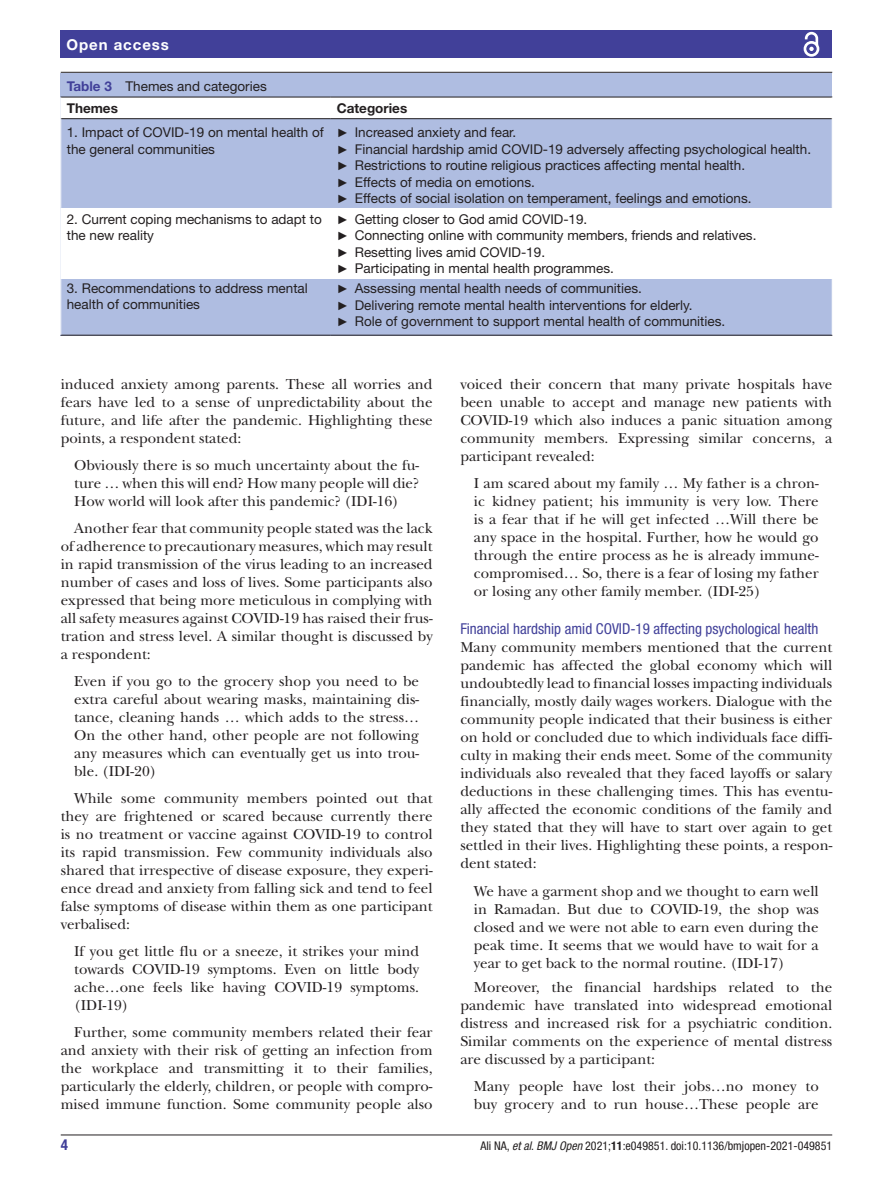
<style>
.page{position:relative;width:893px;height:1191px;background:#fff}
.page>*{position:absolute;margin:0;border:0;box-sizing:border-box;transform-origin:0 0}
.t1{font:15px/18px "New Baskerville";color:#231f20;text-align:justify}
.t2{font:condensed 15px "Helvetica Neue LT Std";color:#414099}
.t3{font:700 15px "Helvetica Neue LT Std";letter-spacing:.065em;color:#fff}
.t4{font:700 condensed 15px "Helvetica Neue LT Std";color:#414099}
.t5{font:13.5px/16.5px "Helvetica Neue LT Std";color:#231f20}
.t6{font:700 13.5px "Helvetica Neue LT Std";color:#231f20}
.t7{font:condensed 12px "Helvetica Neue LT Std";color:#231f20}
.s1{font-weight:700;color:#414099}
.s2{font-weight:700}
.s3{font-family:"Arial";font-size:12px}
.s4{font-style:italic}
</style>
<div class="page">
<hr style="left:61px;top:1134px;width:771px;height:1px;background:#231f20">
<div style="left:61px;top:31px;width:771px;height:27px;background:#414099"></div>
<svg style="left:803px;top:31px;width:17px;height:26px"></svg>
<div style="left:61px;top:73px;width:771px;height:262px;background:#afbde1"></div>
<hr style="left:61px;top:72px;width:771px;height:1px;background:#231f20">
<div style="left:61px;top:98px;width:771px;height:20px;background:#fff"></div>
<svg style="left:61px;top:119px;width:771px;height:216px"></svg>
<hr style="left:61px;top:97px;width:270px;height:1px;background:#231f20">
<hr style="left:61px;top:118px;width:270px;height:1px;background:#231f20">
<hr style="left:331px;top:97px;width:501px;height:1px;background:#231f20">
<hr style="left:331px;top:118px;width:501px;height:1px;background:#231f20">
<hr style="left:61px;top:335px;width:270px;height:1px;background:#231f20">
<hr style="left:331px;top:335px;width:501px;height:1px;background:#231f20">
<svg style="left:60px;top:97px;width:1px;height:22px"></svg>
<p class="t3" style="left:66px;top:35px;width:104px">Open access</p>
<p class="t5" style="left:67px;top:75px;width:202px;line-height:22px"><span class="s1">Table 3</span> Themes and categories<br><span class="s2">Themes</span></p>
<p class="t6" style="left:337px;top:99px;width:72px">Categories</p>
<p class="t5" style="left:67px;top:124px;width:259px">1. Impact of COVID-19 on mental health of the general communities</p>
<p class="t5" style="left:337px;top:124px;width:476px"><span class="s3">►</span> Increased anxiety and fear.<br><span class="s3">►</span> Financial hardship amid COVID-19 adversely affecting psychological health. <span class="s3">►</span> Restrictions to routine religious practices affecting mental health.<br><span class="s3">►</span> Effects of media on emotions.<br><span class="s3">►</span> Effects of social isolation on temperament, feelings and emotions.</p>
<p class="t5" style="left:67px;top:210px;width:257px">2. Current coping mechanisms to adapt to the new reality</p>
<p class="t5" style="left:337px;top:210px;width:421px"><span class="s3">►</span> Getting closer to God amid COVID-19.<br><span class="s3">►</span> Connecting online with community members, friends and relatives. <span class="s3">►</span> Resetting lives amid COVID-19.<br><span class="s3">►</span> Participating in mental health programmes.</p>
<p class="t5" style="left:67px;top:280px;width:243px">3. Recommendations to address mental health of communities</p>
<p class="t5" style="left:337px;top:280px;width:390px"><span class="s3">►</span> Assessing mental health needs of communities.<br><span class="s3">►</span> Delivering remote mental health interventions for elderly.<br><span class="s3">►</span> Role of government to support mental health of communities.</p>
<p class="t1" style="left:61px;top:375px;width:373px">induced anxiety among parents. These all worries and fears have led to a sense of unpredictability about the future, and life after the pandemic. Highlighting these points, a respondent stated:</p>
<p class="t1" style="left:74px;top:456px;width:346px">Obviously there is so much uncertainty about the fu&shy;ture … when this will end? How many people will die?<br>How world will look after this pandemic? (IDI-16)</p>
<p class="t1" style="left:61px;top:519px;width:373px;text-indent:14px">Another fear that community people stated was the lack of adherence to precautionary measures, which may result in rapid transmission of the virus leading to an increased number of cases and loss of lives. Some participants also expressed that being more meticulous in complying with all safety measures against COVID-19 has raised their frus&shy;tration and stress level. A similar thought is discussed by a respondent:</p>
<p class="t1" style="left:74px;top:672px;width:346px">Even if you go to the grocery shop you need to be extra careful about wearing masks, maintaining dis&shy;tance, cleaning hands … which adds to the stress… On the other hand, other people are not following any measures which can eventually get us into trou&shy;ble. (IDI-20)</p>
<p class="t1" style="left:61px;top:789px;width:373px;text-indent:14px">While some community members pointed out that they are frightened or scared because currently there is no treatment or vaccine against COVID-19 to control its rapid transmission. Few community individuals also shared that irrespective of disease exposure, they experi&shy;ence dread and anxiety from falling sick and tend to feel false symptoms of disease within them as one participant verbalised:</p>
<p class="t1" style="left:74px;top:942px;width:346px">If you get little flu or a sneeze, it strikes your mind towards COVID-19 symptoms. Even on little body ache…one feels like having COVID-19 symptoms. (IDI-19)</p>
<p class="t1" style="left:61px;top:1023px;width:373px;text-indent:14px">Further, some community members related their fear and anxiety with their risk of getting an infection from the workplace and transmitting it to their families, particularly the elderly, children, or people with compro&shy;mised immune function. Some community people also</p>
<p class="t1" style="left:460px;top:375px;width:373px">voiced their concern that many private hospitals have been unable to accept and manage new patients with COVID-19 which also induces a panic situation among community members. Expressing similar concerns, a participant revealed:</p>
<p class="t1" style="left:474px;top:474px;width:346px">I am scared about my family … My father is a chron&shy;ic kidney patient; his immunity is very low. There is a fear that if he will get infected …Will there be any space in the hospital. Further, how he would go through the entire process as he is already immune&shy;compromised… So, there is a fear of losing my father or losing any other family member. (IDI-25)</p>
<p class="t2" style="left:460px;top:620px;width:359px">Financial hardship amid COVID-19 affecting psychological health</p>
<p class="t1" style="left:460px;top:638px;width:373px">Many community members mentioned that the current pandemic has affected the global economy which will undoubtedly lead to financial losses impacting individuals financially, mostly daily wages workers. Dialogue with the community people indicated that their business is either on hold or concluded due to which individuals face diffi&shy;culty in making their ends meet. Some of the community individuals also revealed that they faced layoffs or salary deductions in these challenging times. This has eventu&shy;ally affected the economic conditions of the family and they stated that they will have to start over again to get settled in their lives. Highlighting these points, a respon&shy;dent stated:</p>
<p class="t1" style="left:474px;top:881px;width:346px">We have a garment shop and we thought to earn well in Ramadan. But due to COVID-19, the shop was closed and we were not able to earn even during the peak time. It seems that we would have to wait for a year to get back to the normal routine. (IDI-17)</p>
<p class="t1" style="left:460px;top:978px;width:373px;text-indent:13px">Moreover, the financial hardships related to the pandemic have translated into widespread emotional distress and increased risk for a psychiatric condition.<br>Similar comments on the experience of mental distress are discussed by a participant:</p>
<p class="t1" style="left:474px;top:1077px;width:346px">Many people have lost their jobs…no money to buy grocery and to run house…These people are</p>
<p class="t4" style="left:61px;top:1135px;width:9px">4</p>
<p class="t7" style="left:480px;top:1138px;width:353px">Ali NA, <span class="s4">et al</span>. <span class="s4">BMJ Open</span> 2021;<span class="s2">11</span>:e049851. doi:10.1136/bmjopen-2021-049851</p>
</div>
